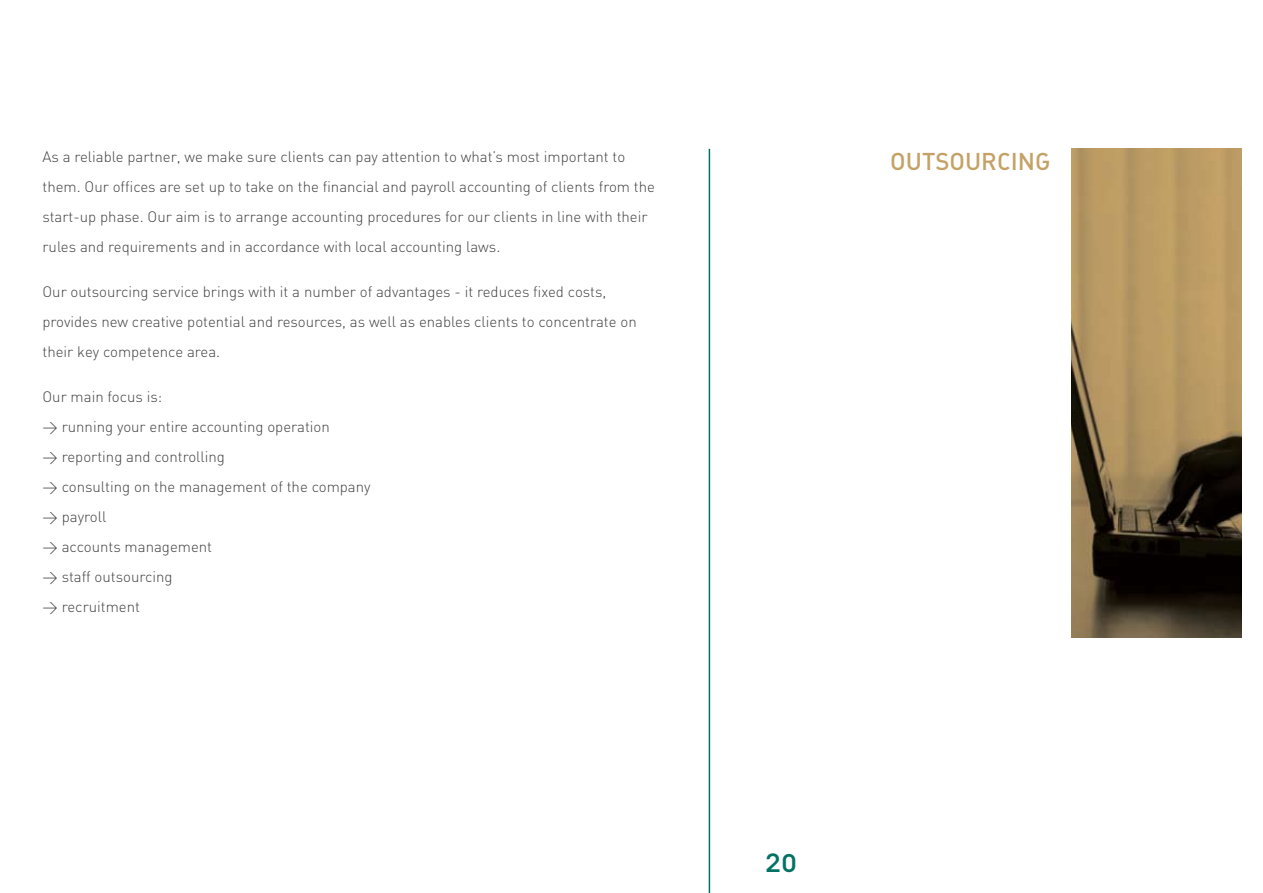
<style>
.page{position:relative;width:1263px;height:893px;background:#fff}
.page>*{position:absolute;margin:0;border:0;box-sizing:border-box;transform-origin:0 0}
.t1{font:30px "DIN Medium Alternate";color:#007363}
.t2{font:24px "DIN Medium Alternate";color:#c4a266}
.t3{font:15px/30px "DIN Light Alternate";color:#414142}
</style>
<div class="page">
<img style="left:1071px;top:149px;width:171px;height:489px">
<hr style="left:709px;top:149px;width:1px;height:744px;background:#007363">
<p class="t3" style="left:43px;top:141px;width:614px">As a reliable partner, we make sure clients can pay attention to what’s most important to them. Our offices are set up to take on the financial and payroll accounting of clients from the start-up phase. Our aim is to arrange accounting procedures for our clients in line with their rules and requirements and in accordance with local accounting laws.</p>
<p class="t3" style="left:43px;top:276px;width:596px">Our outsourcing service brings with it a number of advantages - it reduces fixed costs, provides new creative potential and resources, as well as enables clients to concentrate on their key competence area.</p>
<p class="t3" style="left:43px;top:381px;width:330px">Our main focus is:<br>&gt; running your entire accounting operation<br>&gt; reporting and controlling<br>&gt; consulting on the management of the company &gt; payroll<br>&gt; accounts management<br>&gt; staff outsourcing<br>&gt; recruitment</p>
<h2 class="t2" style="left:890px;top:146px;width:162px">OUTSOURCING</h2>
<h1 class="t1" style="left:765px;top:842px;width:33px">20</h1>
</div>
